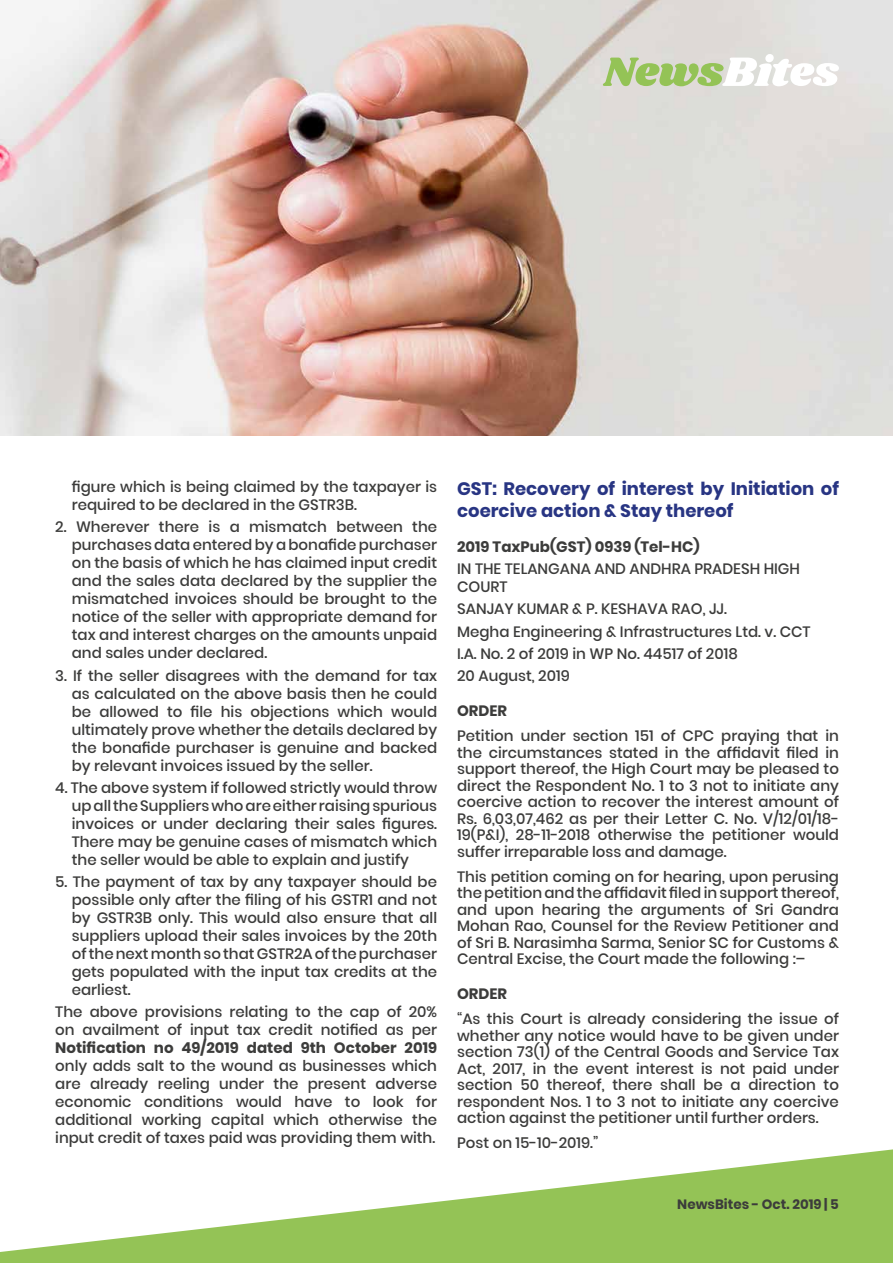
<style>
.page{position:relative;width:893px;height:1263px;background:#fff}
.page>*{position:absolute;margin:0;border:0;box-sizing:border-box;transform-origin:0 0}
.t1{font:700 18px/21.6px "Poppins";color:#283583}
.t2{font:500 15px/18px "Poppins";color:#3c3c3b;text-align:justify}
.t3{font:700 15px "Poppins";color:#3c3c3b}
.t4{font:700 13.5px "Poppins";color:#3c3c3b}
</style>
<div class="page">
<img style="left:0;top:0;width:893px;height:436px">
<svg style="left:0;top:1149px;width:893px;height:114px;fill:#94c356"></svg>
<svg style="left:603px;top:54px;width:236px;height:32px"></svg>
<p class="t2" style="left:72px;top:478px;width:367px">figure which is being claimed by the taxpayer is required to be declared in the GSTR3B.</p>
<p class="t2" style="left:72px;top:518px;width:367px;text-indent:-16px">2. Wherever there is a mismatch between the purchases data entered by a bonafide purchaser on the basis of which he has claimed input credit and the sales data declared by the supplier the mismatched invoices should be brought to the notice of the seller with appropriate demand for tax and interest charges on the amounts unpaid and sales under declared.</p>
<p class="t2" style="left:72px;top:666px;width:367px;text-indent:-16px">3. If the seller disagrees with the demand for tax as calculated on the above basis then he could be allowed to file his objections which would ultimately prove whether the details declared by the bonafide purchaser is genuine and backed by relevant invoices issued by the seller.</p>
<p class="t2" style="left:72px;top:779px;width:367px;text-indent:-16px">4. The above system if followed strictly would throw up all the Suppliers who are either raising spurious invoices or under declaring their sales figures.<br>There may be genuine cases of mismatch which the seller would be able to explain and justify</p>
<p class="t2" style="left:72px;top:873px;width:367px;text-indent:-16px">5. The payment of tax by any taxpayer should be possible only after the filing of his GSTR1 and not by GSTR3B only. This would also ensure that all suppliers upload their sales invoices by the 20th of the next month so that GSTR2A of the purchaser gets populated with the input tax credits at the earliest.</p>
<p class="t2" style="left:55px;top:1003px;width:383px">The above provisions relating to the cap of 20% on availment of input tax credit notified as per</p>
<p class="t3" style="left:55px;top:1039px;width:383px">Notification no 49/2019 dated 9th October 2019</p>
<p class="t2" style="left:55px;top:1057px;width:383px">only adds salt to the wound as businesses which are already reeling under the present adverse economic conditions would have to look for additional working capital which otherwise the input credit of taxes paid was providing them with.</p>
<p class="t1" style="left:457px;top:478px;width:383px">GST: Recovery of interest by Initiation of coercive action &amp; Stay thereof</p>
<p class="t3" style="left:457px;top:538px;width:244px">2019 TaxPub(GST) 0939 (Tel-HC)</p>
<p class="t2" style="left:457px;top:560px;width:344px">IN THE TELANGANA AND ANDHRA PRADESH HIGH<br>COURT</p>
<p class="t2" style="left:457px;top:598px;width:355px;line-height:22.2px;text-align:left">SANJAY KUMAR &amp; P. KESHAVA RAO, JJ.<br>Megha Engineering &amp; Infrastructures Ltd. v. CCT I.A. No. 2 of 2019 in WP No. 44517 of 2018<br>20 August, 2019</p>
<p class="t3" style="left:457px;top:702px;width:51px">ORDER</p>
<p class="t2" style="left:457px;top:728px;width:383px;line-height:16.5px">Petition under section 151 of CPC praying that in the circumstances stated in the affidavit filed in support thereof, the High Court may be pleased to direct the Respondent No. 1 to 3 not to initiate any coercive action to recover the interest amount of Rs. 6,03,07,462 as per their Letter C. No. V/12/01/18- 19(P&amp;I), 28-11-2018 otherwise the petitioner would suffer irreparable loss and damage.</p>
<p class="t2" style="left:457px;top:868px;width:383px;line-height:16.5px">This petition coming on for hearing, upon perusing the petition and the affidavit filed in support thereof, and upon hearing the arguments of Sri Gandra Mohan Rao, Counsel for the Review Petitioner and of Sri B. Narasimha Sarma, Senior SC for Customs &amp; Central Excise, the Court made the following :–</p>
<p class="t3" style="left:457px;top:985px;width:51px">ORDER</p>
<p class="t2" style="left:457px;top:1011px;width:383px;line-height:16.5px">“As this Court is already considering the issue of whether any notice would have to be given under section 73(1) of the Central Goods and Service Tax Act, 2017, in the event interest is not paid under section 50 thereof, there shall be a direction to respondent Nos. 1 to 3 not to initiate any coercive action against the petitioner until further orders.</p>
<p class="t2" style="left:457px;top:1134px;width:143px">Post on 15-10-2019.”</p>
<p class="t4" style="left:677px;top:1196px;width:163px">NewsBites - Oct. 2019 | 5</p>
</div>
